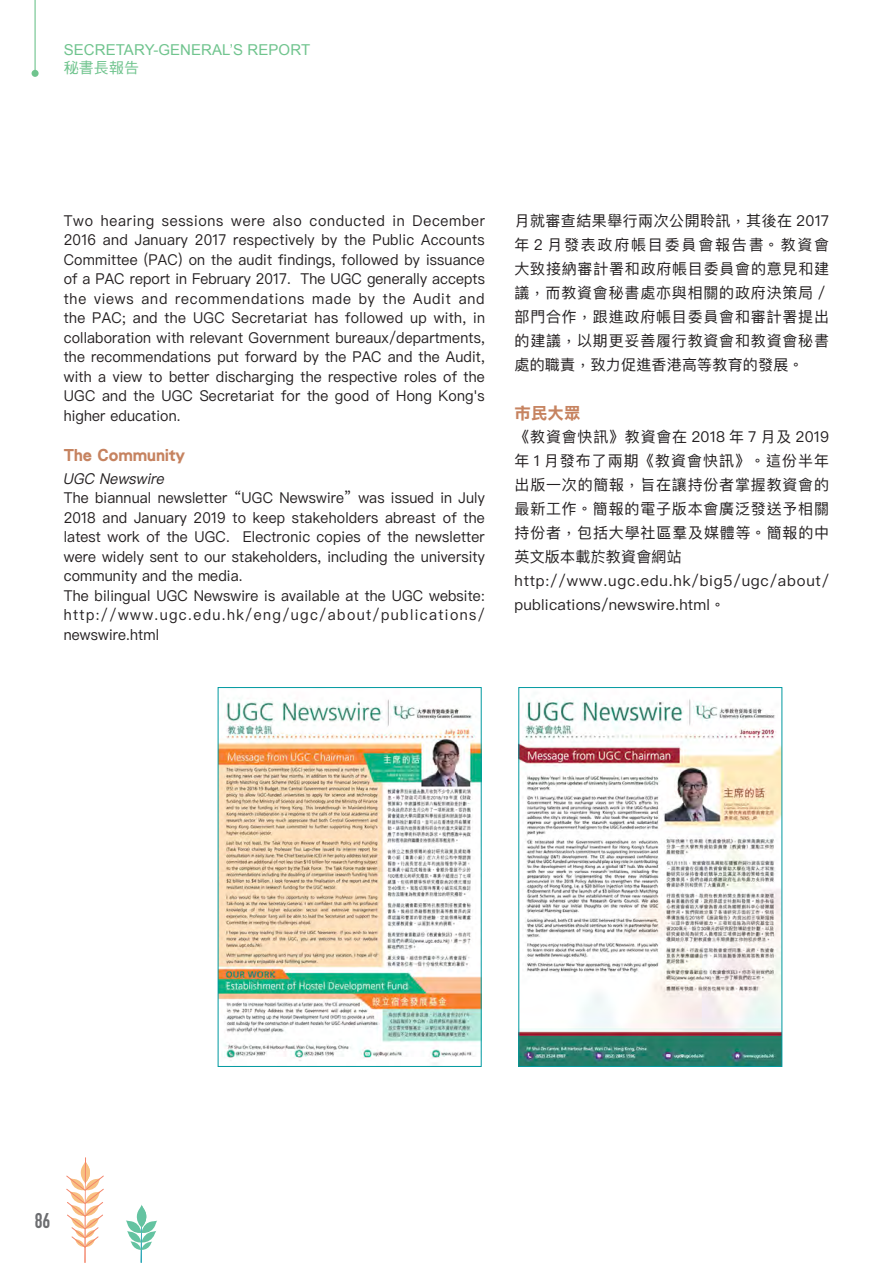
<style>
.page{position:relative;width:893px;height:1263px;background:#fff}
.page>*{position:absolute;margin:0;border:0;box-sizing:border-box;transform-origin:0 0}
.t1{font:700 21px "DIN Condensed";color:#6c6d70}
.t2{font:16.5px "DF Li Hei HK W7";color:#c68360}
.t3{font:15px/19.5px "Ping Fang HK";letter-spacing:.015em;color:#231f20;text-align:justify;scale:.95 1}
.t4{font:15px/24px "Ping Fang HK";letter-spacing:.055em;color:#231f20}
.t5{font:15px/24px "Ping Fang HK";letter-spacing:.015em;color:#231f20;text-align:justify}
.t6{font:15px "Arial";letter-spacing:.005em;color:#70c48e}
.t7{font:italic 15px "Ping Fang HK";color:#231f20;scale:.95 1}
.t8{font:15px "DF Hei HK W5";letter-spacing:.005em;color:#70c48e}
</style>
<div class="page">
<hr style="left:84px;top:1173px;width:2px;height:90px;background:#f4856b">
<svg style="left:67px;top:1158px;width:37px;height:89px"></svg>
<svg style="left:126px;top:1205px;width:31px;height:58px"></svg>
<hr style="left:35px;top:0;width:1px;height:71px;background:#70c48e">
<div style="left:32px;top:70px;width:7px;height:7px;background:#70c48e;border-radius:50%"></div>
<img style="left:220px;top:699px;width:259px;height:365px">
<div style="left:218px;top:687px;width:263px;height:380px;border:1px solid #0099a0"></div>
<img style="left:520px;top:699px;width:260px;height:366px">
<div style="left:518px;top:687px;width:264px;height:380px;border:1px solid #0099a0"></div>
<p class="t6" style="left:64px;top:40px;width:248px">SECRETARY-GENERAL’S REPORT</p>
<p class="t8" style="left:64px;top:60px;width:77px">秘書長報告</p>
<p class="t3" style="left:64px;top:210px;width:445px">Two hearing sessions were also conducted in December 2016 and January 2017 respectively by the Public Accounts Committee (PAC) on the audit findings, followed by issuance of a PAC report in February 2017. The UGC generally accepts the views and recommendations made by the Audit and the PAC; and the UGC Secretariat has followed up with, in collaboration with relevant Government bureaux/departments, the recommendations put forward by the PAC and the Audit, with a view to better discharging the respective roles of the UGC and the UGC Secretariat for the good of Hong Kong's higher education.</p>
<p class="t2" style="left:64px;top:446px;width:123px">The Community</p>
<p class="t7" style="left:63px;top:469px;width:112px">UGC Newswire</p>
<p class="t3" style="left:64px;top:488px;width:445px;text-align:left">The biannual newsletter “UGC Newswire” was issued in July 2018 and January 2019 to keep stakeholders abreast of the latest work of the UGC. Electronic copies of the newsletter were widely sent to our stakeholders, including the university community and the media.<br>The bilingual UGC Newswire is available at the UGC website: http://www.ugc.edu.hk/eng/ugc/about/publications/ newswire.html</p>
<p class="t5" style="left:514px;top:208px;width:316px">月就審查結果舉行兩次公開聆訊，其後在 2017年 2 月發表政府帳目委員會報告書。教資會大致接納審計署和政府帳目委員會的意見和建議，而教資會秘書處亦與相關的政府決策局／部門合作，跟進政府帳目委員會和審計署提出的建議，以期更妥善履行教資會和教資會秘書處的職責，致力促進香港高等教育的發展。</p>
<p class="t2" style="left:514px;top:404px;width:67px">市民大眾</p>
<p class="t4" style="left:514px;top:424px;width:316px">《教資會快訊》教資會在 2018 年 7 月及 2019年 1 月發布了兩期《教資會快訊》。這份半年出版一次的簡報，旨在讓持份者掌握教資會的最新工作。簡報的電子版本會廣泛發送予相關持份者，包括大學社區羣及媒體等。簡報的中英文版本載於教資會網站http://www.ugc.edu.hk/big5/ugc/about/ publications/newswire.html。</p>
<h1 class="t1" style="left:35px;top:1206px;width:17px">86</h1>
</div>
